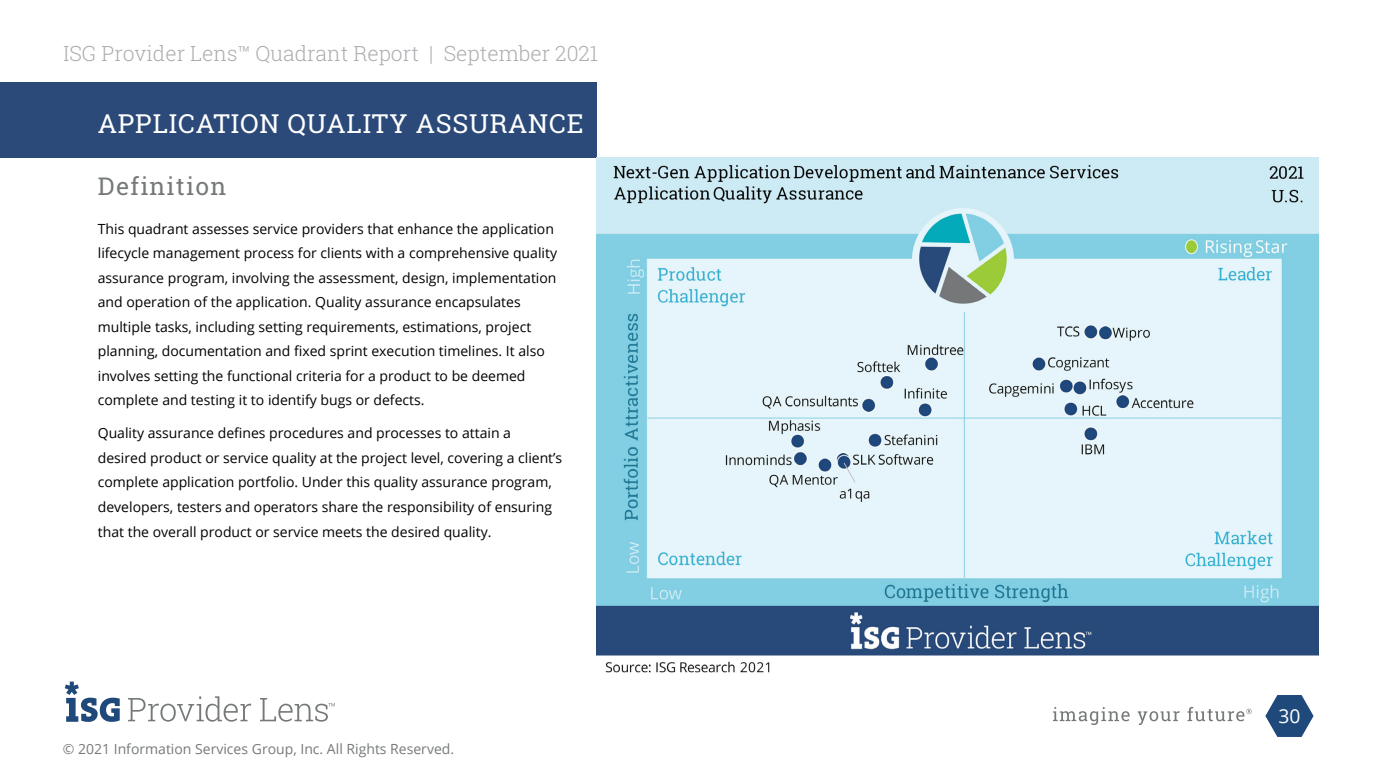
<style>
.page{position:relative;width:1386px;height:780px;background:#fff}
.page>*{position:absolute;margin:0;border:0;box-sizing:border-box;transform-origin:0 0}
.Section_Title_Midtex{font:26.25px "Roboto Slab";letter-spacing:.03em;color:#fff}
.Section_Title_Midtex-2{font:24.5px "Roboto Slab";letter-spacing:.05em;color:#76797a}
.t1{font:300 21px "Roboto Slab";color:#abadb0}
.t2{font:19.25px "Open Sans";color:#fff}
.Body_Copy{font:14px/24.5px "Open Sans";color:#000}
.Report_Cover_Title{font:14px "Open Sans";color:#76797a}
</style>
<div class="page">
<div style="left:0;top:82px;width:596px;height:76px;background:#2b4a79"></div>
<img style="left:596px;top:158px;width:722px;height:515px">
<svg style="left:128px;top:696px;width:123px;height:25px"></svg>
<svg style="left:260px;top:698px;width:75px;height:23px"></svg>
<svg style="left:65px;top:681px;width:55px;height:41px"></svg>
<svg style="left:1053px;top:707px;width:77px;height:18px"></svg>
<svg style="left:1138px;top:711px;width:42px;height:14px"></svg>
<svg style="left:1187px;top:707px;width:65px;height:14px"></svg>
<svg style="left:1266px;top:695px;width:47px;height:42px"></svg>
<p class="t1" style="left:63px;top:39px;width:537px">ISG Provider Lens™ Quadrant Report | September 2021</p>
<p class="Section_Title_Midtex" style="left:98px;top:106px;width:487px">APPLICATION QUALITY ASSURANCE</p>
<p class="Section_Title_Midtex-2" style="left:98px;top:169px;width:130px">Definition</p>
<p class="Body_Copy" style="left:98px;top:216px;width:461px">This quadrant assesses service providers that enhance the application lifecycle management process for clients with a comprehensive quality assurance program, involving the assessment, design, implementation and operation of the application. Quality assurance encapsulates multiple tasks, including setting requirements, estimations, project planning, documentation and fixed sprint execution timelines. It also involves setting the functional criteria for a product to be deemed complete and testing it to identify bugs or defects.</p>
<p class="Body_Copy" style="left:98px;top:421px;width:466px">Quality assurance defines procedures and processes to attain a desired product or service quality at the project level, covering a client’s complete application portfolio. Under this quality assurance program, developers, testers and operators share the responsibility of ensuring that the overall product or service meets the desired quality.</p>
<p class="Report_Cover_Title" style="left:63px;top:739px;width:393px">© 2021 Information Services Group, Inc. All Rights Reserved.</p>
<p class="t2" style="left:1279px;top:701px;width:24px">30</p>
</div>
